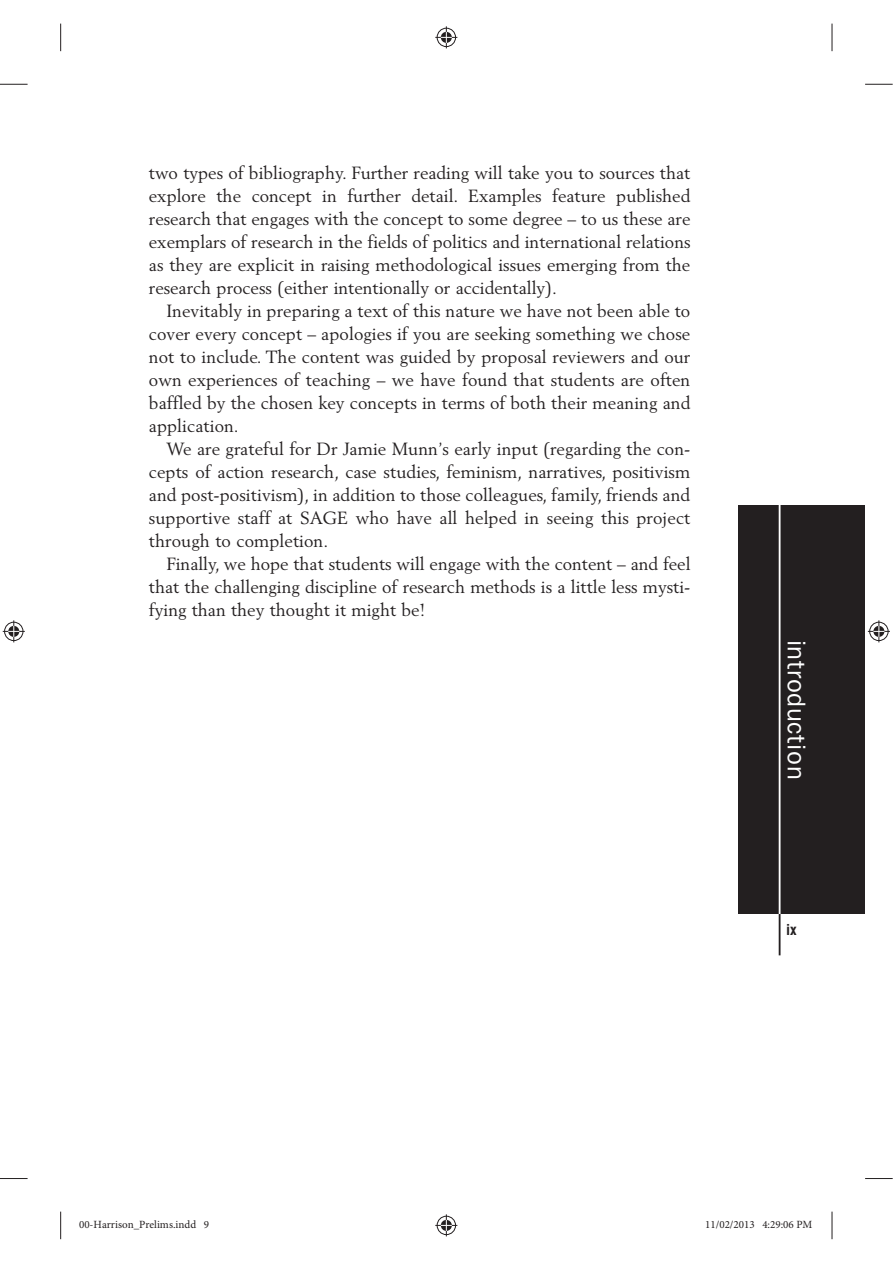
<style>
.page{position:relative;width:893px;height:1263px;background:#fff}
.page>*{position:absolute;margin:0;border:0;box-sizing:border-box;transform-origin:0 0}
.t1{font:25.8px "ITC Franklin Gothic Std";letter-spacing:.025em;color:#fff}
.t2{font:17.4px/23px "Berling LT Std";color:#231f20;text-align:justify}
.t3{font:700 condensed 14.7px "Helvetica LT Std";color:#231f20}
.t4{font:11.1px "Minion Pro";color:#231f20}
</style>
<div class="page">
<div style="left:738px;top:506px;width:127px;height:408px;background:#231f20"></div>
<hr style="left:779px;top:499px;width:1px;height:464px;background:#fff">
<hr style="left:779px;top:914px;width:1px;height:41px;background:#231f20">
<svg style="left:0;top:84px;width:28px;height:1px"></svg>
<svg style="left:865px;top:84px;width:28px;height:1px"></svg>
<svg style="left:0;top:1178px;width:28px;height:1px"></svg>
<svg style="left:865px;top:1178px;width:28px;height:1px"></svg>
<svg style="left:60px;top:24px;width:1px;height:27px"></svg>
<svg style="left:60px;top:1212px;width:1px;height:27px"></svg>
<svg style="left:832px;top:24px;width:1px;height:27px"></svg>
<svg style="left:832px;top:1212px;width:1px;height:27px"></svg>
<svg style="left:435px;top:26px;width:22px;height:22px"></svg>
<svg style="left:435px;top:1214px;width:22px;height:22px"></svg>
<svg style="left:3px;top:620px;width:22px;height:22px"></svg>
<svg style="left:868px;top:620px;width:22px;height:22px"></svg>
<div style="left:79px;top:1221px;width:5px;height:8px;border:1px solid #fff;border-radius:50%"></div>
<svg style="left:80px;top:1221px;width:4px;height:8px"></svg>
<p class="t2" style="left:149px;top:163px;width:543px">two types of bibliography. Further reading will take you to sources that explore the concept in further detail. Examples feature published research that engages with the concept to some degree – to us these are exemplars of research in the fields of politics and international relations as they are explicit in raising methodological issues emerging from the research process (either intentionally or accidentally).</p>
<p class="t2" style="left:149px;top:301px;width:543px;text-indent:17px">Inevitably in preparing a text of this nature we have not been able to cover every concept – apologies if you are seeking something we chose not to include. The content was guided by proposal reviewers and our own experiences of teaching – we have found that students are often baffled by the chosen key concepts in terms of both their meaning and application.</p>
<p class="t2" style="left:149px;top:439px;width:543px;text-indent:17px">We are grateful for Dr Jamie Munn’s early input (regarding the con&shy;cepts of action research, case studies, feminism, narratives, positivism and post-positivism), in addition to those colleagues, family, friends and supportive staff at SAGE who have all helped in seeing this project through to completion.</p>
<p class="t2" style="left:149px;top:553px;width:543px;text-indent:17px">Finally, we hope that students will engage with the content – and feel that the challenging discipline of research methods is a little less mysti&shy;fying than they thought it might be!</p>
<h1 class="t1" style="left:812px;top:640px;width:141px;rotate:90deg">introduction</h1>
<p class="t3" style="left:786px;top:921px;width:12px">ix</p>
<p class="t4" style="left:79px;top:1218px;width:131px">00-Harrison_Prelims.indd 9</p>
<p class="t4" style="left:705px;top:1218px;width:109px">11/02/2013 4:29:06 PM</p>
</div>
